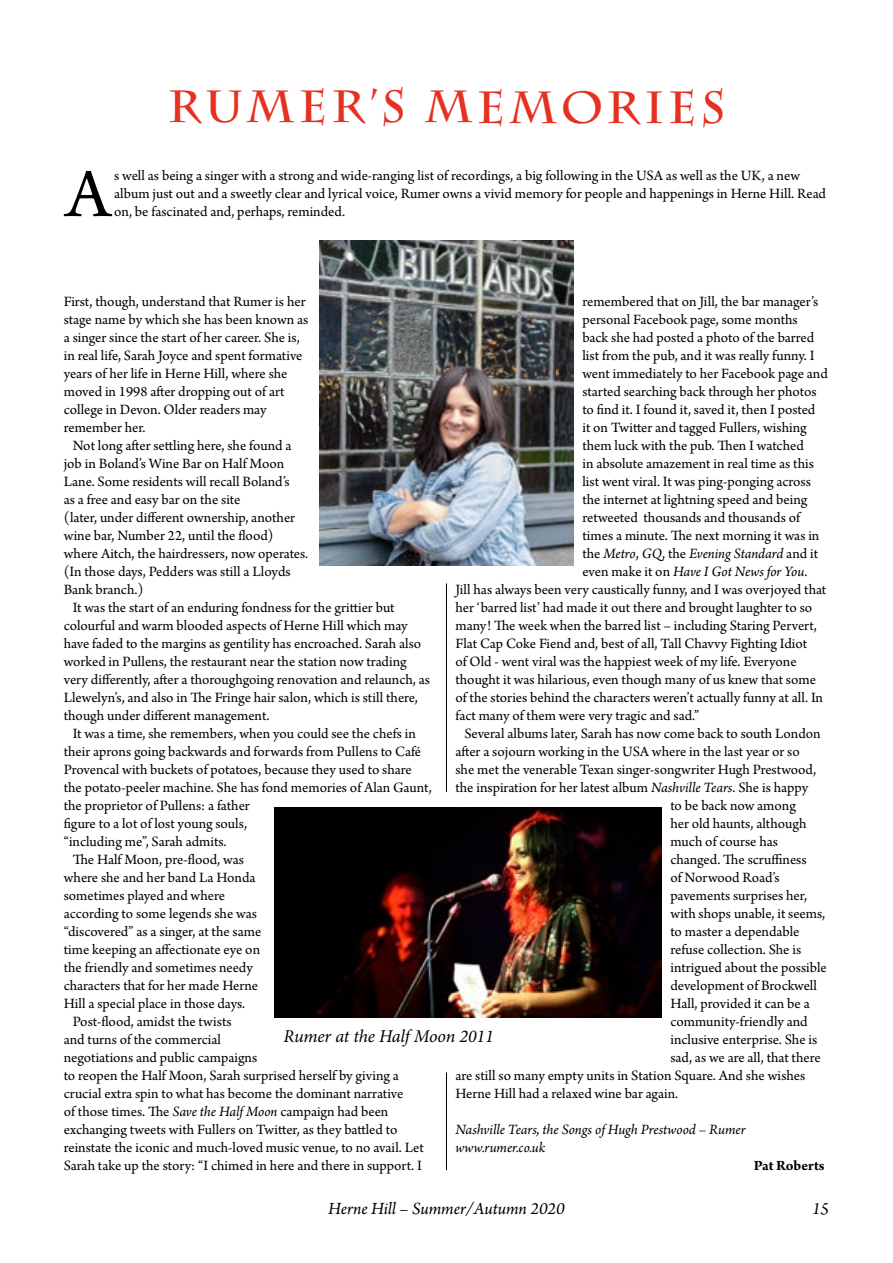
<style>
.page{position:relative;width:893px;height:1263px;background:#fff}
.page>*{position:absolute;margin:0;border:0;box-sizing:border-box;transform-origin:0 0}
.t1{font:73.2px "Arno Pro";color:#000}
.t2{font:700 45px "Charlemagne Std";letter-spacing:.085em;color:#e63021}
.t3{font:italic 18px "Arno Pro";color:#000}
.t4{font:italic 18px "Minion Pro";letter-spacing:-.01em;color:#000}
.t5{font:15px/18px "Arno Pro";color:#000}
.t6{font:italic 15px/18px "Arno Pro";letter-spacing:-.005em;color:#000}
.t7{font:700 15px "Arno Pro";color:#000}
.s1{font-style:italic}
.s2{font-style:normal}
</style>
<div class="page">
<hr style="left:446px;top:583px;width:1px;height:209px;background:#000">
<hr style="left:446px;top:1072px;width:1px;height:98px;background:#000">
<img style="left:319px;top:240px;width:255px;height:326px">
<img style="left:275px;top:808px;width:387px;height:210px">
<h2 class="t2" style="left:168px;top:81px;width:559px">RUMER’S MEMORIES</h2>
<h1 class="t1" style="left:66px;top:152px;width:46px">A</h1>
<p class="t5" style="left:114px;top:167px;width:713px">s well as being a singer with a strong and wide-ranging list of recordings, a big following in the USA as well as the UK, a new album just out and a sweetly clear and lyrical voice, Rumer owns a vivid memory for people and happenings in Herne Hill. Read on, be fascinated and, perhaps, reminded.</p>
<p class="t5" style="left:64px;top:293px;width:243px">First, though, understand that Rumer is her</p>
<p class="t5" style="left:64px;top:311px;width:246px">stage name by which she has been known as</p>
<p class="t5" style="left:64px;top:329px;width:238px">a singer since the start of her career. She is,</p>
<p class="t5" style="left:64px;top:347px;width:240px">in real life, Sarah Joyce and spent formative</p>
<p class="t5" style="left:64px;top:365px;width:225px">years of her life in Herne Hill, where she</p>
<p class="t5" style="left:64px;top:383px;width:222px">moved in 1998 after dropping out of art</p>
<p class="t5" style="left:64px;top:401px;width:204px">college in Devon. Older readers may</p>
<p class="t5" style="left:64px;top:419px;width:83px">remember her.</p>
<p class="t5" style="left:73px;top:437px;width:220px">Not long after settling here, she found a</p>
<p class="t5" style="left:64px;top:455px;width:222px">job in Boland’s Wine Bar on Half Moon</p>
<p class="t5" style="left:64px;top:473px;width:228px">Lane. Some residents will recall Boland’s</p>
<p class="t5" style="left:64px;top:491px;width:178px">as a free and easy bar on the site</p>
<p class="t5" style="left:64px;top:509px;width:233px">(later, under different ownership, another</p>
<p class="t5" style="left:64px;top:527px;width:211px">wine bar, Number 22, until the flood)</p>
<p class="t5" style="left:64px;top:545px;width:246px">where Aitch, the hairdressers, now operates.</p>
<p class="t5" style="left:64px;top:563px;width:228px">(In those days, Pedders was still a Lloyds</p>
<p class="t5" style="left:64px;top:581px;width:81px">Bank branch.)</p>
<p class="t5" style="left:73px;top:599px;width:323px">It was the start of an enduring fondness for the grittier but</p>
<p class="t5" style="left:64px;top:617px;width:345px">colourful and warm blooded aspects of Herne Hill which may</p>
<p class="t5" style="left:64px;top:635px;width:359px">have faded to the margins as gentility has encroached. Sarah also</p>
<p class="t5" style="left:64px;top:653px;width:344px">worked in Pullens, the restaurant near the station now trading</p>
<p class="t5" style="left:64px;top:671px;width:368px">very differently, after a thoroughgoing renovation and relaunch, as</p>
<p class="t5" style="left:64px;top:689px;width:356px">Llewelyn’s, and also in The Fringe hair salon, which is still there,</p>
<p class="t5" style="left:64px;top:707px;width:207px">though under different management.</p>
<p class="t5" style="left:73px;top:725px;width:345px">It was a time, she remembers, when you could see the chefs in</p>
<p class="t5" style="left:64px;top:743px;width:359px">their aprons going backwards and forwards from Pullens to Café</p>
<p class="t5" style="left:64px;top:761px;width:349px">Provencal with buckets of potatoes, because they used to share</p>
<p class="t5" style="left:64px;top:779px;width:370px">the potato-peeler machine. She has fond memories of Alan Gaunt,</p>
<p class="t5" style="left:64px;top:797px;width:187px">the proprietor of Pullens: a father</p>
<p class="t5" style="left:64px;top:815px;width:185px">figure to a lot of lost young souls,</p>
<p class="t5" style="left:64px;top:833px;width:164px">“including me”, Sarah admits.</p>
<p class="t5" style="left:73px;top:851px;width:173px">The Half Moon, pre-flood, was</p>
<p class="t5" style="left:64px;top:869px;width:193px">where she and her band La Honda</p>
<p class="t5" style="left:64px;top:887px;width:163px">sometimes played and where</p>
<p class="t5" style="left:64px;top:905px;width:195px">according to some legends she was</p>
<p class="t5" style="left:64px;top:923px;width:199px">“discovered” as a singer, at the same</p>
<p class="t5" style="left:64px;top:941px;width:198px">time keeping an affectionate eye on</p>
<p class="t5" style="left:64px;top:959px;width:191px">the friendly and sometimes needy</p>
<p class="t5" style="left:64px;top:977px;width:196px">characters that for her made Herne</p>
<p class="t5" style="left:64px;top:995px;width:183px">Hill a special place in those days.</p>
<p class="t5" style="left:73px;top:1013px;width:160px">Post-flood, amidst the twists</p>
<p class="t5" style="left:64px;top:1031px;width:159px">and turns of the commercial</p>
<p class="t5" style="left:64px;top:1049px;width:195px">negotiations and public campaigns</p>
<p class="t5" style="left:64px;top:1067px;width:337px">to reopen the Half Moon, Sarah surprised herself by giving a</p>
<p class="t5" style="left:64px;top:1085px;width:341px">crucial extra spin to what has become the dominant narrative</p>
<p class="t5" style="left:64px;top:1103px;width:326px">of those times. The <span class="s1">Save the Half Moon</span> campaign had been</p>
<p class="t5" style="left:64px;top:1121px;width:335px">exchanging tweets with Fullers on Twitter, as they battled to</p>
<p class="t5" style="left:64px;top:1139px;width:362px">reinstate the iconic and much-loved music venue, to no avail. Let</p>
<p class="t5" style="left:64px;top:1157px;width:360px">Sarah take up the story: “I chimed in here and there in support. I</p>
<p class="t5" style="left:582px;top:293px;width:237px">remembered that on Jill, the bar manager’s</p>
<p class="t5" style="left:582px;top:311px;width:217px">personal Facebook page, some months</p>
<p class="t5" style="left:582px;top:329px;width:233px">back she had posted a photo of the barred</p>
<p class="t5" style="left:582px;top:347px;width:234px">list from the pub, and it was really funny. I</p>
<p class="t5" style="left:582px;top:365px;width:247px">went immediately to her Facebook page and</p>
<p class="t5" style="left:582px;top:383px;width:236px">started searching back through her photos</p>
<p class="t5" style="left:582px;top:401px;width:234px">to find it. I found it, saved it, then I posted</p>
<p class="t5" style="left:582px;top:419px;width:226px">it on Twitter and tagged Fullers, wishing</p>
<p class="t5" style="left:582px;top:437px;width:223px">them luck with the pub. Then I watched</p>
<p class="t5" style="left:582px;top:455px;width:233px">in absolute amazement in real time as this</p>
<p class="t5" style="left:582px;top:473px;width:230px">list went viral. It was ping-ponging across</p>
<p class="t5" style="left:582px;top:491px;width:226px">the internet at lightning speed and being</p>
<p class="t5" style="left:582px;top:509px;width:219px">retweeted thousands and thousands of</p>
<p class="t5" style="left:582px;top:527px;width:238px">times a minute. The next morning it was in</p>
<p class="t6" style="left:582px;top:545px;width:237px"><span class="s2">the</span> Metro<span class="s2">,</span> GQ<span class="s2">, the</span> Evening Standard <span class="s2">and it</span></p>
<p class="t6" style="left:582px;top:563px;width:226px"><span class="s2">even make it on</span> Have I Got News for You<span class="s2">.</span></p>
<p class="t5" style="left:455px;top:581px;width:372px">Jill has always been very caustically funny, and I was overjoyed that</p>
<p class="t5" style="left:455px;top:599px;width:358px">her ‘barred list’ had made it out there and brought laughter to so</p>
<p class="t5" style="left:455px;top:617px;width:363px">many! The week when the barred list – including Staring Pervert,</p>
<p class="t5" style="left:455px;top:635px;width:353px">Flat Cap Coke Fiend and, best of all, Tall Chavvy Fighting Idiot</p>
<p class="t5" style="left:455px;top:653px;width:343px">of Old - went viral was the happiest week of my life. Everyone</p>
<p class="t5" style="left:455px;top:671px;width:362px">thought it was hilarious, even though many of us knew that some</p>
<p class="t5" style="left:455px;top:689px;width:369px">of the stories behind the characters weren’t actually funny at all. In</p>
<p class="t5" style="left:455px;top:707px;width:245px">fact many of them were very tragic and sad.”</p>
<p class="t5" style="left:464px;top:725px;width:358px">Several albums later, Sarah has now come back to south London</p>
<p class="t5" style="left:455px;top:743px;width:346px">after a sojourn working in the USA where in the last year or so</p>
<p class="t5" style="left:455px;top:761px;width:362px">she met the venerable Texan singer-songwriter Hugh Prestwood,</p>
<p class="t5" style="left:455px;top:779px;width:354px">the inspiration for her latest album <span class="s1">Nashville Tears</span>. She is happy</p>
<p class="t5" style="left:670px;top:797px;width:127px">to be back now among</p>
<p class="t5" style="left:670px;top:815px;width:137px">her old haunts, although</p>
<p class="t5" style="left:670px;top:833px;width:109px">much of course has</p>
<p class="t5" style="left:670px;top:851px;width:138px">changed. The scruffiness</p>
<p class="t5" style="left:670px;top:869px;width:111px">of Norwood Road’s</p>
<p class="t5" style="left:670px;top:887px;width:138px">pavements surprises her,</p>
<p class="t5" style="left:670px;top:905px;width:156px">with shops unable, it seems,</p>
<p class="t5" style="left:670px;top:923px;width:131px">to master a dependable</p>
<p class="t5" style="left:670px;top:941px;width:132px">refuse collection. She is</p>
<p class="t5" style="left:670px;top:959px;width:158px">intrigued about the possible</p>
<p class="t5" style="left:670px;top:977px;width:148px">development of Brockwell</p>
<p class="t5" style="left:670px;top:995px;width:141px">Hall, provided it can be a</p>
<p class="t5" style="left:670px;top:1013px;width:139px">community-friendly and</p>
<p class="t5" style="left:670px;top:1031px;width:148px">inclusive enterprise. She is</p>
<p class="t5" style="left:670px;top:1049px;width:152px">sad, as we are all, that there</p>
<p class="t5" style="left:455px;top:1067px;width:351px">are still so many empty units in Station Square. And she wishes</p>
<p class="t5" style="left:455px;top:1085px;width:224px">Herne Hill had a relaxed wine bar again.</p>
<p class="t6" style="left:455px;top:1121px;width:292px">Nashville Tears, the Songs of Hugh Prestwood – Rumer www.rumer.co.uk</p>
<p class="t7" style="left:754px;top:1157px;width:72px">Pat Roberts</p>
<p class="t4" style="left:283px;top:1024px;width:212px">Rumer at the Half Moon 2011</p>
<p class="t3" style="left:328px;top:1198px;width:238px">Herne Hill – Summer/Autumn 2020</p>
<p class="t3" style="left:812px;top:1198px;width:19px">15</p>
</div>
